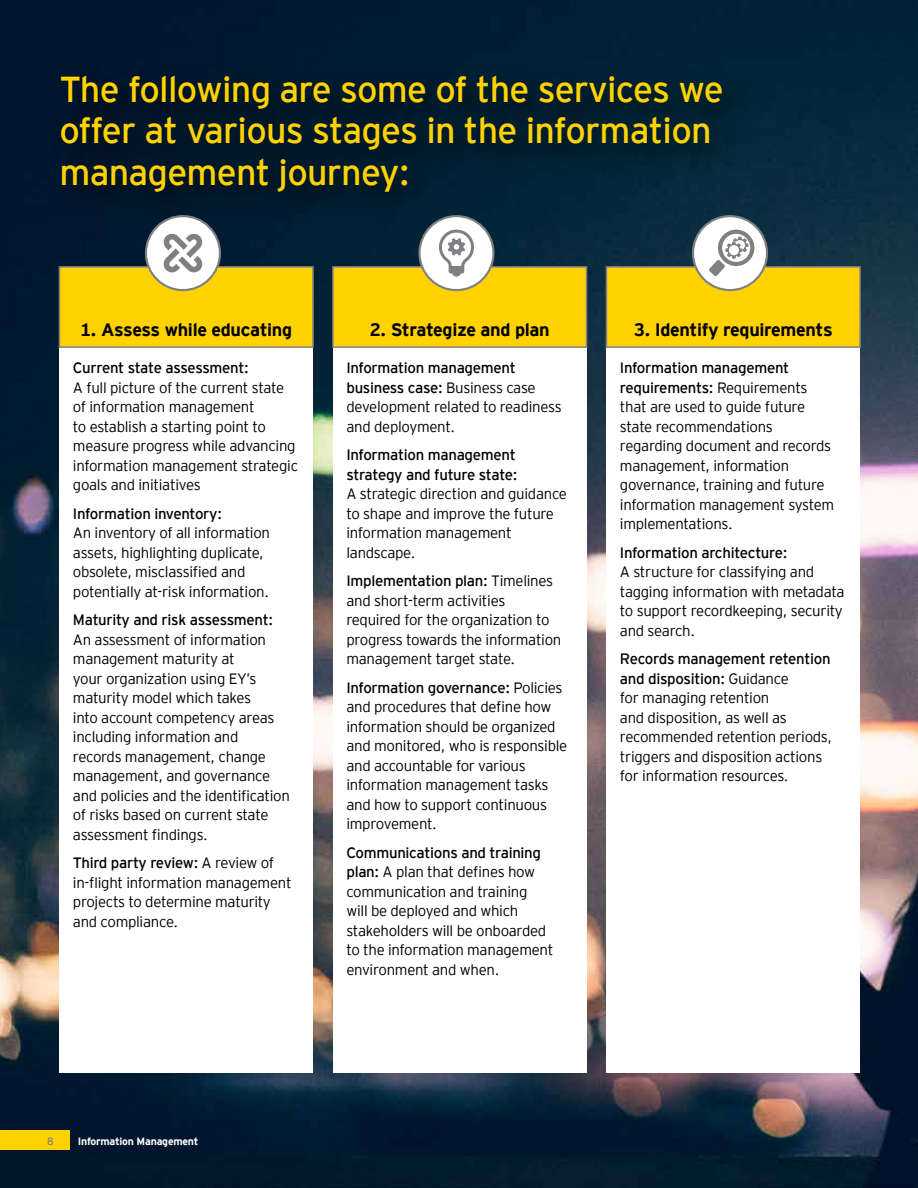
<style>
.page{position:relative;width:918px;height:1188px;background:#fff}
.page>*{position:absolute;margin:0;border:0;box-sizing:border-box;transform-origin:0 0}
.t1{font:36px/41.2px "EY Interstate";letter-spacing:-.02em;color:#ffd200}
.t2{font:700 18px "EY Interstate";letter-spacing:-.02em;color:#000}
.t3{font:300 15px/19.5px "EY Interstate";letter-spacing:-.02em;color:#000}
.t4{font:300 15px/19.5px "EY Interstate";letter-spacing:-.02em;color:#000}
.t5{font:700 10.5px "EY Interstate";letter-spacing:-.02em;color:#fff}
.t6{font:10.5px "EY Interstate";color:#807f83}
.s1{font-style:inherit}
</style>
<div class="page">
<img style="left:0;top:0;width:918px;height:1188px">
<div style="left:0;top:1131px;width:70px;height:19px;background:#ffd200"></div>
<div style="left:50px;top:65px;width:704px;height:158px;background:#000;opacity:.75"></div>
<div style="left:59px;top:267px;width:254px;height:806px;background:#fff"></div>
<div style="left:333px;top:267px;width:254px;height:806px;background:#fff"></div>
<div style="left:606px;top:267px;width:254px;height:806px;background:#fff"></div>
<div style="left:59px;top:266px;width:255px;height:82px;background:#ffd200;border:2px solid #807f83"></div>
<div style="left:332px;top:266px;width:255px;height:82px;background:#ffd200;border:2px solid #807f83"></div>
<div style="left:606px;top:266px;width:255px;height:82px;background:#ffd200;border:2px solid #807f83"></div>
<svg style="left:145px;top:215px;width:76px;height:76px"></svg>
<svg style="left:418px;top:215px;width:77px;height:76px"></svg>
<svg style="left:692px;top:215px;width:76px;height:76px"></svg>
<svg style="left:147px;top:217px;width:72px;height:72px"></svg>
<svg style="left:421px;top:217px;width:71px;height:72px"></svg>
<svg style="left:694px;top:217px;width:72px;height:72px"></svg>
<h1 class="t1" style="left:59px;top:67px;width:666px">The following are some of the services we offer at various stages in the information management journey:</h1>
<p class="t2" style="left:80px;top:317px;width:214px">1. Assess while educating</p>
<p class="t2" style="left:370px;top:317px;width:181px">2. Strategize and plan</p>
<p class="t2" style="left:634px;top:317px;width:200px">3. Identify requirements</p>
<p class="t4" style="left:73px;top:357px;width:177px">Current state assessment:</p>
<p class="t3" style="left:73px;top:377px;width:227px">A full picture of the current state of information management<br>to establish a starting point to measure progress while advancing information management strategic goals and initiatives</p>
<p class="t4" style="left:73px;top:503px;width:151px">Information inventory:</p>
<p class="t3" style="left:73px;top:522px;width:199px">An inventory of all information assets, highlighting duplicate, obsolete, misclassified and potentially at-risk information.</p>
<p class="t4" style="left:73px;top:609px;width:202px">Maturity and risk assessment:</p>
<p class="t3" style="left:73px;top:629px;width:219px">An assessment of information management maturity at<br>your organization using EY’s maturity model which takes<br>into account competency areas including information and records management, change management, and governance and policies and the identification of risks based on current state assessment findings.</p>
<p class="t3" style="left:73px;top:852px;width:220px"><span class="s1">Third party review:</span> A review of in-flight information management projects to determine maturity and compliance.</p>
<p class="t3" style="left:346px;top:357px;width:217px"><span class="s1">Information management business case:</span> Business case development related to readiness and deployment.</p>
<p class="t4" style="left:346px;top:444px;width:173px">Information management strategy and future state:</p>
<p class="t3" style="left:346px;top:483px;width:222px">A strategic direction and guidance to shape and improve the future information management landscape.</p>
<p class="t3" style="left:346px;top:570px;width:217px"><span class="s1">Implementation plan:</span> Timelines and short-term activities required for the organization to progress towards the information management target state.</p>
<p class="t3" style="left:346px;top:677px;width:222px"><span class="s1">Information governance:</span> Policies and procedures that define how information should be organized and monitored, who is responsible and accountable for various information management tasks and how to support continuous improvement.</p>
<p class="t3" style="left:346px;top:842px;width:208px"><span class="s1">Communications and training plan:</span> A plan that defines how communication and training<br>will be deployed and which stakeholders will be onboarded to the information management environment and when.</p>
<p class="t3" style="left:620px;top:357px;width:216px"><span class="s1">Information management requirements:</span> Requirements that are used to guide future state recommendations regarding document and records management, information governance, training and future information management system implementations.</p>
<p class="t4" style="left:620px;top:542px;width:169px">Information architecture:</p>
<p class="t3" style="left:620px;top:561px;width:226px">A structure for classifying and tagging information with metadata to support recordkeeping, security and search.</p>
<p class="t3" style="left:620px;top:648px;width:214px"><span class="s1">Records management retention and disposition:</span> Guidance<br>for managing retention<br>and disposition, as well as recommended retention periods, triggers and disposition actions for information resources.</p>
<p class="t6" style="left:47px;top:1133px;width:8px">8</p>
<p class="t5" style="left:78px;top:1133px;width:122px">Information Management</p>
</div>
